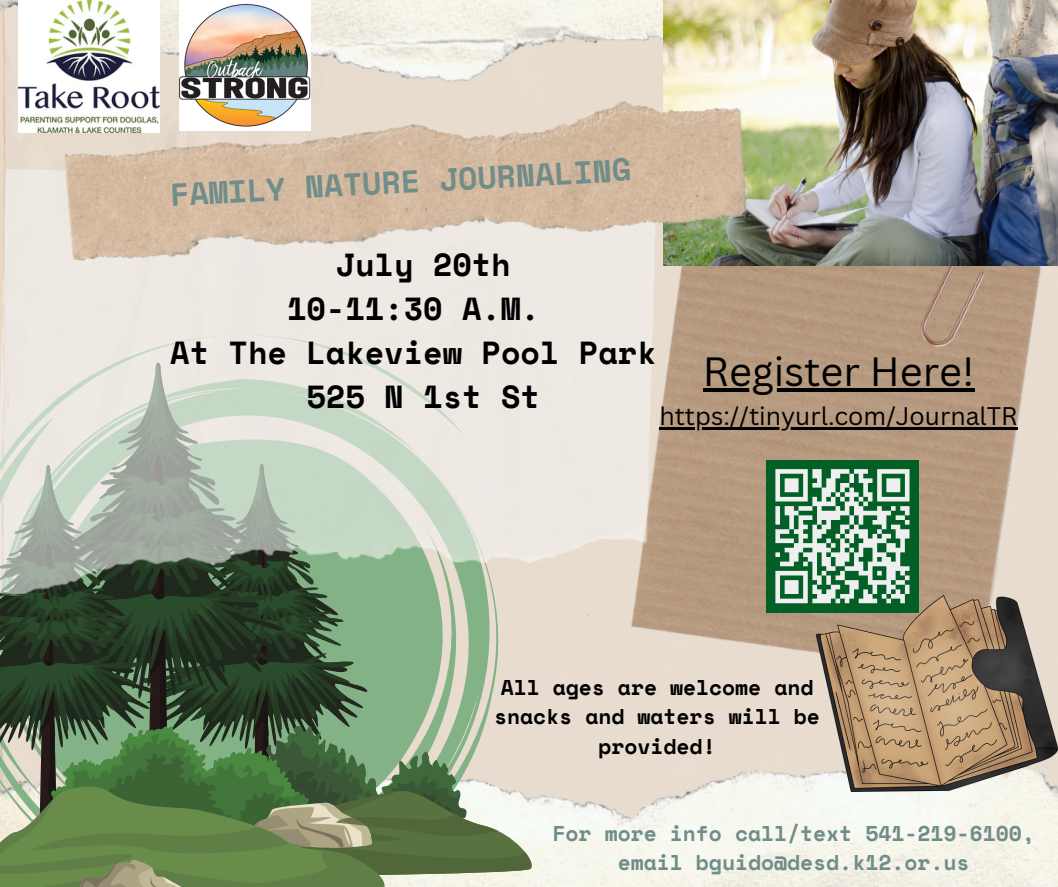
<style>
.page{position:relative;width:1058px;height:887px;background:#fff}
.page>*{position:absolute;margin:0;border:0;box-sizing:border-box;transform-origin:0 0}
.t1{font:39.75px "Canva Sans";color:#000}
.t2{font:700 31.8px "Space Mono";color:#000}
.t3{font:700 31.35px "Space Mono";color:#708d89}
.t4{font:24.75px "Canva Sans";color:#000}
.t5{font:700 21.3px/29.2px "Space Mono";color:#708d89;text-align:center}
.t6{font:700 21.3px/29.2px "Space Mono";color:#000;text-align:center}
</style>
<div class="page">
<img style="left:538px;top:486px;width:520px;height:400px">
<img style="left:624px;top:266px;width:426px;height:415px">
<svg style="left:0;top:608px;width:538px;height:278px;background:#69825e"></svg>
<img style="left:0;top:169px;width:659px;height:439px">
<img style="left:766px;top:0;width:292px;height:266px">
<img style="left:816px;top:595px;width:241px;height:196px">
<img style="left:45px;top:0;width:721px;height:389px">
<img style="left:19px;top:0;width:141px;height:133px">
<div style="left:766px;top:460px;width:152px;height:152px;background:#026027"></div>
<svg style="left:775px;top:469px;width:135px;height:135px"></svg>
<img style="left:179px;top:0;width:131px;height:130px">
<hr style="left:702px;top:388px;width:272px;height:3px;background:#000">
<hr style="left:659px;top:427px;width:358px;height:2px;background:#000">
<p class="t3" style="left:169px;top:170px;width:463px;rotate:-3deg">FAMILY NATURE JOURNALING</p>
<h3 class="t2" style="left:335px;top:240px;width:177px">July 20th</h3>
<h3 class="t2" style="left:287px;top:284px;width:254px">10-11:30 A.M.</h3>
<h3 class="t2" style="left:170px;top:328px;width:488px">At The Lakeview Pool Park</h3>
<h3 class="t2" style="left:306px;top:372px;width:235px">525 N 1st St</h3>
<p class="t1" style="left:702px;top:343px;width:273px">Register Here!</p>
<h2 class="t4" style="left:659px;top:398px;width:360px">https://tinyurl.com/JournalTR</h2>
<p class="t6" style="left:494px;top:672px;width:327px">All ages are welcome and snacks and waters will be provided!</p>
<p class="t5" style="left:552px;top:818px;width:484px">For more info call/text 541-219-6100, email bguido@desd.k12.or.us</p>
</div>
